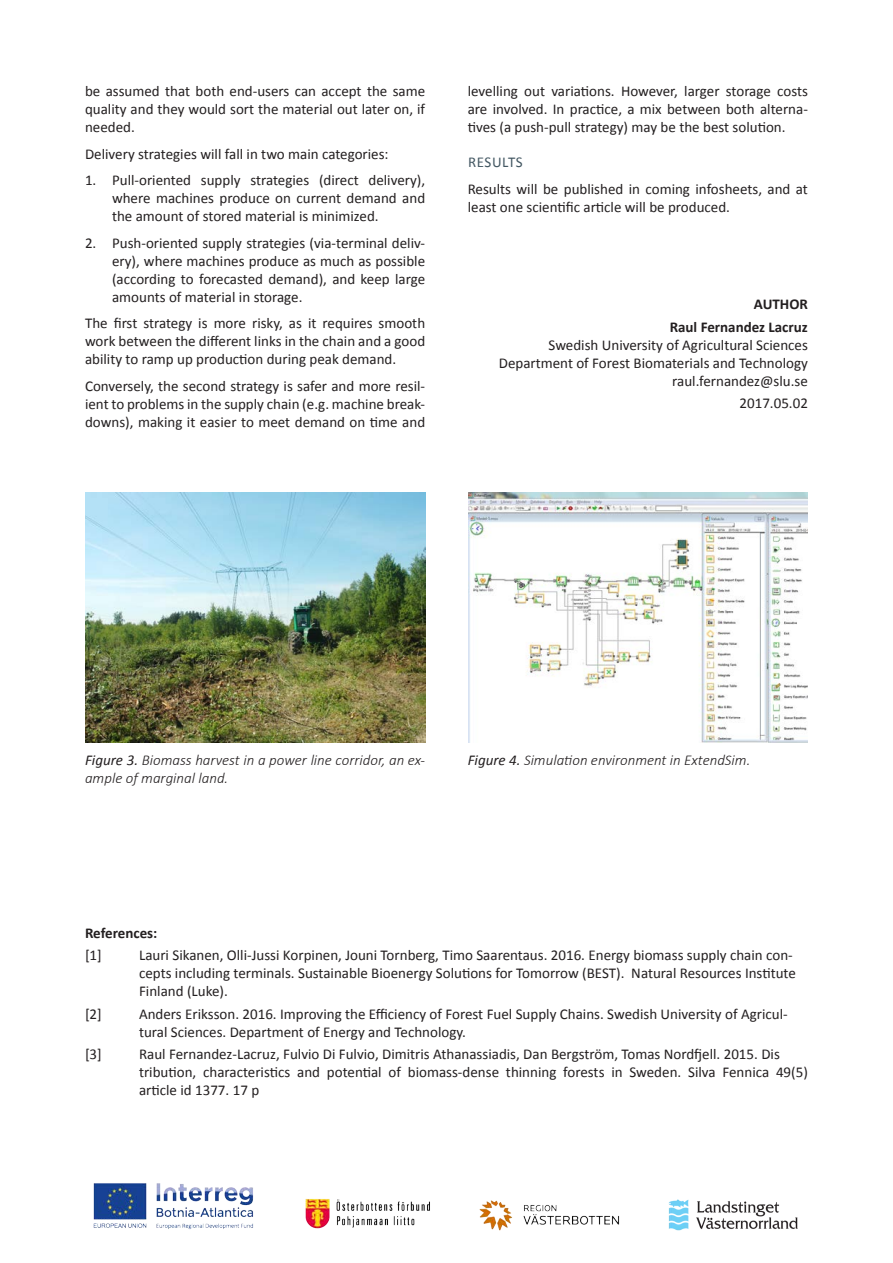
<style>
.page{position:relative;width:893px;height:1263px;background:#fff}
.page>*{position:absolute;margin:0;border:0;box-sizing:border-box;transform-origin:0 0}
.References_Infosheet{font:15px/18px "Calibri";color:#231f20}
.Bodytext_Infosheet_1{font:15px/18px "Calibri";color:#231f20;text-align:justify}
.Captions_Infosheet_1{font:italic 300 15px/18px "Calibri";color:#231f20}
.Bodytext_Infosheet_1-2{font:700 15px "Calibri";color:#231f20}
.Topic2_Infosheet_11p{font:15px "Calibri";letter-spacing:.035em;color:#435762}
.s1{font-weight:400}
</style>
<div class="page">
<img style="left:85px;top:492px;width:340px;height:250px">
<img style="left:468px;top:492px;width:340px;height:250px">
<img style="left:93px;top:1183px;width:705px;height:48px">
<p class="Bodytext_Infosheet_1" style="left:85px;top:82px;width:342px">be assumed that both end-users can accept the same quality and they would sort the material out later on, if needed.</p>
<p class="Bodytext_Infosheet_1" style="left:85px;top:145px;width:305px">Delivery strategies will fall in two main categories:</p>
<p class="References_Infosheet" style="left:112px;top:171px;width:315px;text-align:justify;text-indent:-27px">1. Pull-oriented supply strategies (direct delivery), where machines produce on current demand and the amount of stored material is minimized.</p>
<p class="References_Infosheet" style="left:112px;top:234px;width:315px;text-align:justify;text-indent:-27px">2. Push-oriented supply strategies (via-terminal deliv&shy;ery), where machines produce as much as possible (according to forecasted demand), and keep large amounts of material in storage.</p>
<p class="Bodytext_Infosheet_1" style="left:85px;top:314px;width:342px">The first strategy is more risky, as it requires smooth work between the different links in the chain and a good ability to ramp up production during peak demand.</p>
<p class="Bodytext_Infosheet_1" style="left:85px;top:377px;width:342px">Conversely, the second strategy is safer and more resil&shy;ient to problems in the supply chain (e.g. machine break&shy;downs), making it easier to meet demand on time and</p>
<p class="Bodytext_Infosheet_1" style="left:468px;top:82px;width:342px">levelling out variations. However, larger storage costs are involved. In practice, a mix between both alterna&shy;tives (a push-pull strategy) may be the best solution.</p>
<p class="Topic2_Infosheet_11p" style="left:468px;top:153px;width:56px">RESULTS</p>
<p class="Bodytext_Infosheet_1" style="left:468px;top:180px;width:342px">Results will be published in coming infosheets, and at least one scientific article will be produced.</p>
<p class="Bodytext_Infosheet_1-2" style="left:754px;top:295px;width:56px">AUTHOR</p>
<p class="Bodytext_Infosheet_1-2" style="left:670px;top:317px;width:140px">Raul Fernandez Lacruz</p>
<p class="Bodytext_Infosheet_1" style="left:549px;top:336px;width:261px">Swedish University of Agricultural Sciences</p>
<p class="Bodytext_Infosheet_1" style="left:499px;top:354px;width:311px">Department of Forest Biomaterials and Technology</p>
<p class="Bodytext_Infosheet_1" style="left:672px;top:372px;width:137px">raul.fernandez@slu.se</p>
<p class="Bodytext_Infosheet_1" style="left:739px;top:394px;width:70px">2017.05.02</p>
<p class="Captions_Infosheet_1" style="left:85px;top:751px;width:342px"><span class="s1">Figure 3.</span> Biomass harvest in a power line corridor, an ex&shy;ample of marginal land.</p>
<p class="Captions_Infosheet_1" style="left:468px;top:751px;width:284px"><span class="s1">Figure 4.</span> Simulation environment in ExtendSim.</p>
<p class="Bodytext_Infosheet_1-2" style="left:85px;top:923px;width:74px">References:</p>
<p class="References_Infosheet" style="left:85px;top:946px;width:18px">[1]</p>
<p class="References_Infosheet" style="left:139px;top:946px;width:658px">Lauri Sikanen, Olli-Jussi Korpinen, Jouni Tornberg, Timo Saarentaus. 2016. Energy biomass supply chain con&shy;cepts including terminals. Sustainable Bioenergy Solutions for Tomorrow (BEST). Natural Resources Institute<br>Finland (Luke).</p>
<p class="References_Infosheet" style="left:85px;top:1005px;width:18px">[2]</p>
<p class="References_Infosheet" style="left:139px;top:1005px;width:650px">Anders Eriksson. 2016. Improving the Efficiency of Forest Fuel Supply Chains. Swedish University of Agricul&shy;tural Sciences. Department of Energy and Technology.</p>
<p class="References_Infosheet" style="left:85px;top:1045px;width:18px">[3]</p>
<p class="References_Infosheet" style="left:139px;top:1045px;width:670px">Raul Fernandez-Lacruz, Fulvio Di Fulvio, Dimitris Athanassiadis, Dan Bergström, Tomas Nordfjell. 2015. Dis tribution, characteristics and potential of biomass-dense thinning forests in Sweden. Silva Fennica 49(5) article id 1377. 17 p</p>
</div>
